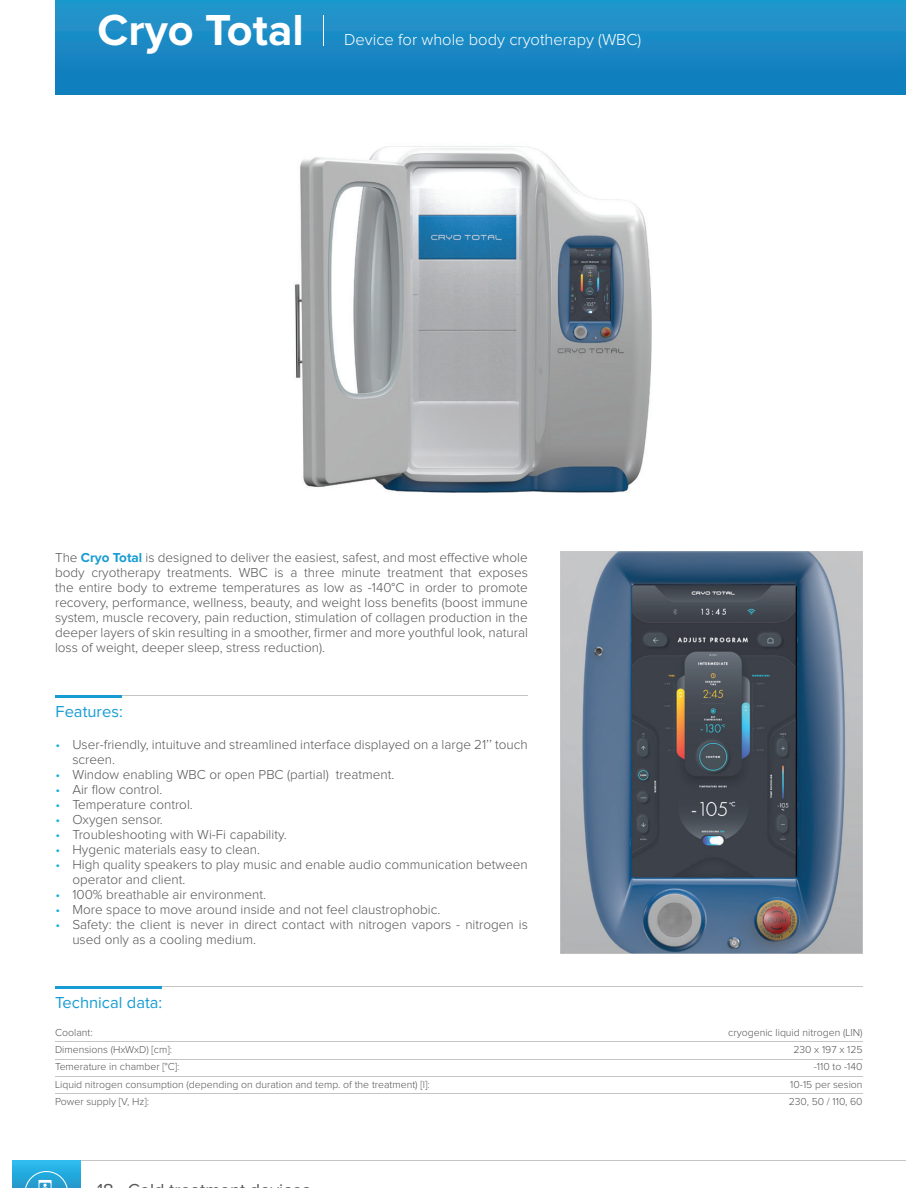
<style>
.page{position:relative;width:918px;height:1188px;background:#fff}
.page>*{position:absolute;margin:0;border:0;box-sizing:border-box;transform-origin:0 0}
.t1{font:700 45px "Proxima Nova";color:#fff}
.t2{font:300 16.5px "Proxima Nova";color:#fff}
.t3{font:16.5px "Proxima Nova";color:#179dd4}
.t4{font:300 13.5px/15px "Proxima Nova";color:#575655}
.t5{font:300 10.5px/17.2px "Proxima Nova";color:#575655}
.s1{font-weight:700;color:#189cd3}
.s2{color:#13b0de}
</style>
<div class="page">
<hr style="left:13px;top:1160px;width:892px;height:1px;background:#c6c5c5">
<div style="left:55px;top:0;width:850px;height:95px;background:linear-gradient(to bottom,#2597cc,#0e7abb)"></div>
<div style="left:13px;top:1160px;width:67px;height:28px;background:linear-gradient(to bottom,#2bbef1,#29c)"></div>
<svg style="left:25px;top:1171px;width:43px;height:17px"></svg>
<hr style="left:323px;top:15px;width:1px;height:30px;background:#fff">
<hr style="left:74px;top:696px;width:454px;height:1px;background:#c6c5c5">
<hr style="left:55px;top:695px;width:67px;height:3px;background:#179dd4">
<hr style="left:130px;top:986px;width:733px;height:1px;background:#c6c5c5">
<hr style="left:55px;top:986px;width:107px;height:3px;background:#179dd4">
<hr style="left:55px;top:1093px;width:808px;height:1px;background:#c6c5c5">
<hr style="left:55px;top:1076px;width:808px;height:1px;background:#c6c5c5">
<hr style="left:55px;top:1042px;width:808px;height:1px;background:#c6c5c5">
<hr style="left:55px;top:1059px;width:808px;height:1px;background:#c6c5c5">
<img style="left:294px;top:146px;width:358px;height:347px">
<svg style="left:560px;top:552px;width:303px;height:402px;background:#606d7d"></svg>
<h1 class="t1" style="left:98px;top:16px;width:208px">Cryo Total</h1>
<p class="t2" style="left:344px;top:35px;width:299px">Device for whole body cryotherapy (WBC)</p>
<p class="t4" style="left:55px;top:552px;width:474px;text-align:justify">The <span class="s1">Cryo Total</span> is designed to deliver the easiest, safest, and most effective whole body cryotherapy treatments. WBC is a three minute treatment that exposes the entire body to extreme temperatures as low as -140°C in order to promote recovery, performance, wellness, beauty, and weight loss benefits (boost immune system, muscle recovery, pain reduction, stimulation of collagen production in the deeper layers of skin resulting in a smoother, firmer and more youthful look, natural loss of weight, deeper sleep, stress reduction).</p>
<p class="t3" style="left:56px;top:706px;width:69px">Features:</p>
<p class="t4" style="left:72px;top:738px;width:457px;text-indent:-17px"><span class="s2">•</span> User-friendly, intuituve and streamlined interface displayed on a large 21’’ touch screen.</p>
<p class="t4" style="left:55px;top:768px;width:341px"><span class="s2">•</span> Window enabling WBC or open PBC (partial) treatment.</p>
<p class="t4" style="left:55px;top:783px;width:108px"><span class="s2">•</span> Air flow control.</p>
<p class="t4" style="left:55px;top:798px;width:139px"><span class="s2">•</span> Temperature control.</p>
<p class="t4" style="left:55px;top:813px;width:109px"><span class="s2">•</span> Oxygen sensor.</p>
<p class="t4" style="left:55px;top:828px;width:233px"><span class="s2">•</span> Troubleshooting with Wi-Fi capability.</p>
<p class="t4" style="left:55px;top:843px;width:206px"><span class="s2">•</span> Hygenic materials easy to clean.</p>
<p class="t4" style="left:72px;top:858px;width:457px;text-indent:-17px"><span class="s2">•</span> High quality speakers to play music and enable audio communication between operator and client.</p>
<p class="t4" style="left:55px;top:888px;width:212px"><span class="s2">•</span> 100% breathable air environment.</p>
<p class="t4" style="left:55px;top:903px;width:387px"><span class="s2">•</span> More space to move around inside and not feel claustrophobic.</p>
<p class="t4" style="left:72px;top:918px;width:457px;text-indent:-17px"><span class="s2">•</span> Safety: the client is never in direct contact with nitrogen vapors - nitrogen is used only as a cooling medium.</p>
<p class="t3" style="left:55px;top:997px;width:109px">Technical data:</p>
<p class="t5" style="left:55px;top:1025px;width:376px">Coolant:<br>Dimensions (HxWxD) [cm]:<br>Temerature in chamber [°C]:<br>Liquid nitrogen consumption (depending on duration and temp. of the treatment) [l]:<br>Power supply [V, Hz]:</p>
<p class="t5" style="left:728px;top:1025px;width:136px;text-align:right">cryogenic liquid nitrogen (LIN)<br>230 x 197 x 125<br>-110 to -140<br>10-15 per sesion<br>230, 50 / 110, 60</p>
</div>
